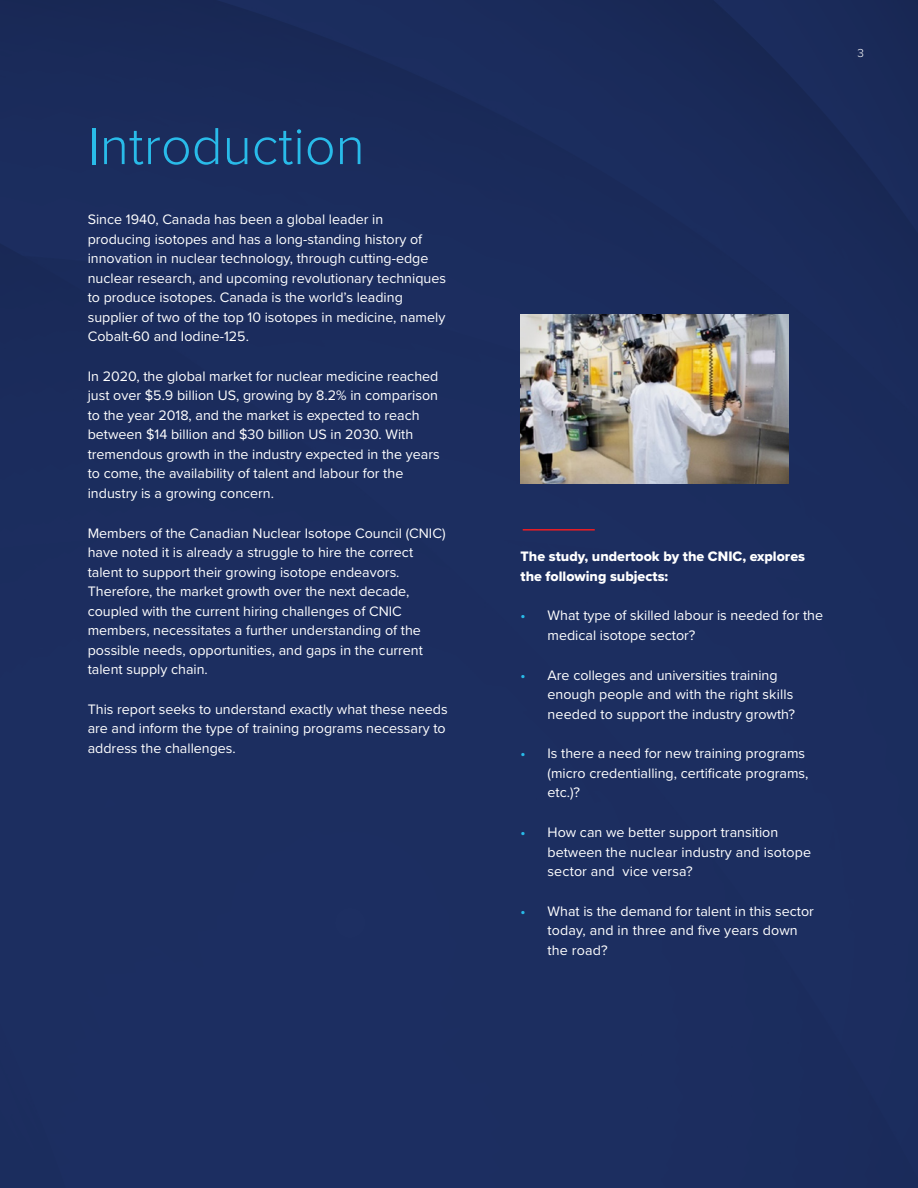
<style>
.page{position:relative;width:918px;height:1188px;background:#1d2f62}
.page>*{position:absolute;margin:0;border:0;box-sizing:border-box;transform-origin:0 0}
.t1{font:300 54px "Proxima Nova";color:#29bbe9}
.BODY{font:14.25px/19.5px "Proxima Nova";color:#fff}
.BODY-2{font:14.25px/19.5px "Proxima Nova Extrabld";color:#fff}
.t2{font:300 12px "Proxima Nova";color:#fff}
.s1{font-weight:600;color:#29bbe9}
</style>
<div class="page">
<hr style="left:523px;top:529px;width:72px;height:2px;background:#ee1d23">
<img style="left:521px;top:314px;width:267px;height:170px">
<h1 class="t1" style="left:88px;top:106px;width:279px">Introduction</h1>
<p class="BODY" style="left:88px;top:209px;width:360px">Since 1940, Canada has been a global leader in producing isotopes and has a long-standing history of innovation in nuclear technology, through cutting-edge nuclear research, and upcoming revolutionary techniques to produce isotopes. Canada is the world’s leading supplier of two of the top 10 isotopes in medicine, namely Cobalt-60 and Iodine-125.</p>
<p class="BODY" style="left:88px;top:366px;width:353px">In 2020, the global market for nuclear medicine reached just over $5.9 billion US, growing by 8.2% in comparison to the year 2018, and the market is expected to reach between $14 billion and $30 billion US in 2030. With tremendous growth in the industry expected in the years to come, the availability of talent and labour for the industry is a growing concern.</p>
<p class="BODY" style="left:88px;top:522px;width:359px">Members of the Canadian Nuclear Isotope Council (CNIC) have noted it is already a struggle to hire the correct talent to support their growing isotope endeavors.<br>Therefore, the market growth over the next decade, coupled with the current hiring challenges of CNIC members, necessitates a further understanding of the possible needs, opportunities, and gaps in the current talent supply chain.</p>
<p class="BODY" style="left:88px;top:699px;width:361px">This report seeks to understand exactly what these needs are and inform the type of training programs necessary to address the challenges.</p>
<h1 class="t2" style="left:857px;top:44px;width:8px">3</h1>
<p class="BODY-2" style="left:521px;top:546px;width:286px">The study, undertook by the CNIC, explores the following subjects:</p>
<p class="BODY" style="left:548px;top:605px;width:277px;text-indent:-27px"><span class="s1">•</span> What type of skilled labour is needed for the medical isotope sector?</p>
<p class="BODY" style="left:548px;top:665px;width:249px;text-indent:-27px"><span class="s1">•</span> Are colleges and universities training enough people and with the right skills needed to support the industry growth?</p>
<p class="BODY" style="left:548px;top:743px;width:262px;text-indent:-27px"><span class="s1">•</span> Is there a need for new training programs (micro credentialling, certificate programs, etc.)?</p>
<p class="BODY" style="left:548px;top:822px;width:265px;text-indent:-27px"><span class="s1">•</span> How can we better support transition between the nuclear industry and isotope sector and vice versa?</p>
<p class="BODY" style="left:548px;top:901px;width:268px;text-indent:-27px"><span class="s1">•</span> What is the demand for talent in this sector today, and in three and five years down the road?</p>
</div>
